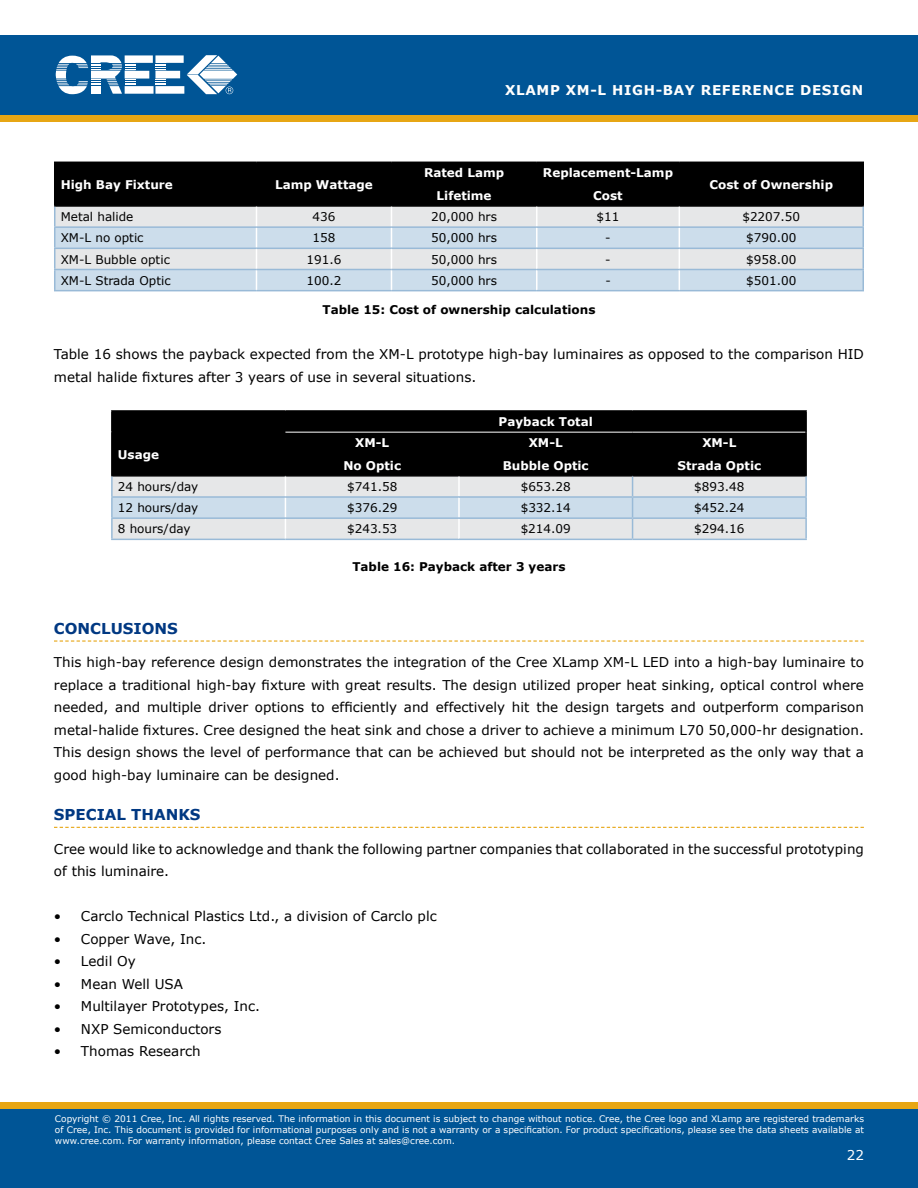
<style>
.page{position:relative;width:918px;height:1188px;background:#fff}
.page>*{position:absolute;margin:0;border:0;box-sizing:border-box;transform-origin:0 0}
.t1{font:700 15px "Verdana";color:#003882}
.t2{font:13.5px/22.5px "Verdana";color:#000}
.t3{font:700 13.5px "Verdana";letter-spacing:.05em;color:#fffffe}
.t4{font:13.5px "Verdana";color:#fff}
.t5{font:12px "Verdana";color:#000}
.t6{font:700 12px/22.5px "Verdana";color:#fff;text-align:center}
.t7{font:700 12px "Verdana";color:#000}
.t8{font:9px/10.8px "Verdana";color:#fff;text-align:justify}
</style>
<div class="page">
<div style="left:0;top:115px;width:918px;height:7px;background:#e7a614"></div>
<div style="left:0;top:35px;width:918px;height:80px;background:#005596"></div>
<svg style="left:56px;top:55px;width:181px;height:39px"></svg>
<div style="left:0;top:1108px;width:918px;height:80px;background:#005596"></div>
<div style="left:0;top:1102px;width:918px;height:6px;background:#e7a614"></div>
<svg style="left:54px;top:640px;width:810px;height:2px"></svg>
<svg style="left:54px;top:827px;width:810px;height:1px"></svg>
<hr style="left:54px;top:290px;width:202px;height:1px;background:#99bad7">
<hr style="left:256px;top:290px;width:135px;height:1px;background:#99bad7">
<hr style="left:391px;top:290px;width:146px;height:1px;background:#99bad7">
<hr style="left:537px;top:290px;width:142px;height:1px;background:#99bad7">
<svg style="left:54px;top:162px;width:810px;height:128px;background:#8a9197"></svg>
<hr style="left:862px;top:249px;width:2px;height:20px;background:#99bad7">
<hr style="left:862px;top:270px;width:2px;height:20px;background:#99bad7">
<hr style="left:679px;top:248px;width:185px;height:1px;background:#99bad7">
<hr style="left:679px;top:269px;width:185px;height:1px;background:#99bad7">
<hr style="left:679px;top:290px;width:185px;height:1px;background:#99bad7">
<div style="left:113px;top:412px;width:692px;height:63px;background:#000"></div>
<svg style="left:111px;top:412px;width:2px;height:19px"></svg>
<hr style="left:111px;top:410px;width:174px;height:2px;background:#000">
<hr style="left:805px;top:412px;width:2px;height:20px;background:#000">
<hr style="left:285px;top:410px;width:174px;height:2px;background:#000">
<hr style="left:459px;top:410px;width:174px;height:2px;background:#000">
<hr style="left:633px;top:410px;width:174px;height:2px;background:#000">
<hr style="left:111px;top:433px;width:2px;height:42px;background:#000">
<hr style="left:111px;top:431px;width:174px;height:2px;background:#000">
<hr style="left:111px;top:475px;width:174px;height:2px;background:#000">
<hr style="left:285px;top:432px;width:174px;height:1px;background:#fff">
<hr style="left:285px;top:475px;width:174px;height:2px;background:#000">
<hr style="left:632px;top:433px;width:1px;height:42px;background:#000">
<hr style="left:805px;top:432px;width:2px;height:43px;background:#000">
<hr style="left:459px;top:432px;width:174px;height:1px;background:#fff">
<hr style="left:633px;top:432px;width:172px;height:1px;background:#fff">
<hr style="left:459px;top:475px;width:174px;height:2px;background:#000">
<hr style="left:633px;top:475px;width:174px;height:2px;background:#000">
<hr style="left:111px;top:539px;width:174px;height:1px;background:#99bad7">
<hr style="left:285px;top:539px;width:174px;height:1px;background:#99bad7">
<svg style="left:111px;top:477px;width:696px;height:62px;background:#dae1e8"></svg>
<hr style="left:805px;top:519px;width:2px;height:20px;background:#99bad7">
<hr style="left:459px;top:517px;width:174px;height:2px;background:#99bad7">
<hr style="left:633px;top:517px;width:174px;height:2px;background:#99bad7">
<hr style="left:459px;top:539px;width:174px;height:1px;background:#99bad7">
<hr style="left:633px;top:539px;width:174px;height:1px;background:#99bad7">
<p class="t3" style="left:505px;top:82px;width:360px">XLamp xm-l High-bay Reference Design</p>
<p class="t6" style="left:61px;top:173px;width:114px">High Bay Fixture</p>
<p class="t6" style="left:275px;top:173px;width:99px">Lamp Wattage</p>
<p class="t6" style="left:424px;top:161px;width:82px">Rated Lamp<br>Lifetime</p>
<p class="t6" style="left:543px;top:161px;width:132px">Replacement-Lamp<br>Cost</p>
<p class="t6" style="left:709px;top:173px;width:125px">Cost of Ownership</p>
<p class="t5" style="left:61px;top:209px;width:74px">Metal halide</p>
<p class="t5" style="left:313px;top:209px;width:24px">436</p>
<p class="t5" style="left:431px;top:209px;width:67px">20,000 hrs</p>
<p class="t5" style="left:597px;top:209px;width:24px">$11</p>
<p class="t5" style="left:742px;top:209px;width:59px">$2207.50</p>
<p class="t5" style="left:61px;top:230px;width:84px">XM -L no optic</p>
<p class="t5" style="left:313px;top:230px;width:24px">158</p>
<p class="t5" style="left:431px;top:230px;width:67px">50,000 hrs</p>
<p class="t5" style="left:605px;top:230px;width:7px">-</p>
<p class="t5" style="left:746px;top:230px;width:52px">$790.00</p>
<p class="t5" style="left:61px;top:252px;width:111px">XM -L Bubble optic</p>
<p class="t5" style="left:307px;top:252px;width:36px">191.6</p>
<p class="t5" style="left:431px;top:252px;width:67px">50,000 hrs</p>
<p class="t5" style="left:605px;top:252px;width:7px">-</p>
<p class="t5" style="left:746px;top:252px;width:52px">$958.00</p>
<p class="t5" style="left:61px;top:273px;width:111px">XM -L Strada Optic</p>
<p class="t5" style="left:307px;top:273px;width:36px">100.2</p>
<p class="t5" style="left:431px;top:273px;width:67px">50,000 hrs</p>
<p class="t5" style="left:605px;top:273px;width:7px">-</p>
<p class="t5" style="left:746px;top:273px;width:52px">$501.00</p>
<p class="t7" style="left:323px;top:302px;width:274px">Table 15: Cost of ownership calculations</p>
<p class="t2" style="left:54px;top:343px;width:811px">Table 16 shows the payback expected from the XM -L prototype high-bay luminaires as opposed to the comparison HID metal halide fixtures after 3 years of use in several situations.</p>
<p class="t6" style="left:499px;top:410px;width:96px">Payback Total</p>
<p class="t6" style="left:118px;top:443px;width:43px">Usage</p>
<p class="t6" style="left:343px;top:431px;width:59px">XM-L<br>No Optic</p>
<p class="t6" style="left:503px;top:431px;width:87px">XM-L<br>Bubble Optic</p>
<p class="t6" style="left:677px;top:431px;width:85px">XM-L<br>Strada Optic</p>
<p class="t5" style="left:118px;top:479px;width:82px">24 hours/day</p>
<p class="t5" style="left:347px;top:479px;width:52px">$741.58</p>
<p class="t5" style="left:521px;top:479px;width:52px">$653.28</p>
<p class="t5" style="left:694px;top:479px;width:52px">$893.48</p>
<p class="t5" style="left:118px;top:500px;width:82px">12 hours/day</p>
<p class="t5" style="left:347px;top:500px;width:52px">$376.29</p>
<p class="t5" style="left:521px;top:500px;width:52px">$332.14</p>
<p class="t5" style="left:694px;top:500px;width:52px">$452.24</p>
<p class="t5" style="left:118px;top:521px;width:74px">8 hours/day</p>
<p class="t5" style="left:347px;top:521px;width:52px">$243.53</p>
<p class="t5" style="left:521px;top:521px;width:52px">$214.09</p>
<p class="t5" style="left:694px;top:521px;width:52px">$294.16</p>
<p class="t7" style="left:352px;top:559px;width:215px">Table 16: Payback after 3 years</p>
<p class="t1" style="left:54px;top:619px;width:125px">Conclusions</p>
<p class="t2" style="left:54px;top:651px;width:812px;text-align:justify">This high-bay reference design demonstrates the integration of the Cree XLamp XM -L LED into a high-bay luminaire to replace a traditional high-bay fixture with great results. The design utilized proper heat sinking, optical control where needed, and multiple driver options to efficiently and effectively hit the design targets and outperform comparison metal-halide fixtures. Cree designed the heat sink and chose a driver to achieve a minimum L70 50,000-hr designation.<br>This design shows the level of performance that can be achieved but should not be interpreted as the only way that a good high-bay luminaire can be designed.</p>
<p class="t1" style="left:54px;top:805px;width:148px">Special Thanks</p>
<p class="t2" style="left:54px;top:837px;width:811px">Cree would like to acknowledge and thank the following partner companies that collaborated in the successful prototyping of this luminaire.</p>
<p class="t2" style="left:54px;top:905px;width:384px">• Carclo Technical Plastics Ltd., a division of Carclo plc</p>
<p class="t2" style="left:54px;top:927px;width:154px">• Copper Wave, Inc.</p>
<p class="t2" style="left:54px;top:950px;width:83px">• Ledil Oy</p>
<p class="t2" style="left:54px;top:972px;width:130px">• Mean Well USA</p>
<p class="t2" style="left:54px;top:995px;width:207px">• M ultilayer Prototypes, Inc.</p>
<p class="t2" style="left:54px;top:1017px;width:169px">• NXP Semiconductors</p>
<p class="t2" style="left:54px;top:1040px;width:148px">• Thomas Research</p>
<p class="t8" style="left:55px;top:1113px;width:811px">Copyright © 2011 Cree, Inc. All rights reserved. The information in this document is subject to change without notice. Cree, the Cree logo and XLamp are registered trademarks of Cree, Inc. This document is provided for informational purposes only and is not a warranty or a specification. For product specifications, please see the data sheets available at www.cree.com. For warranty information, please contact Cree Sales at sales@cree.com.</p>
<p class="t4" style="left:847px;top:1146px;width:19px">22</p>
</div>
